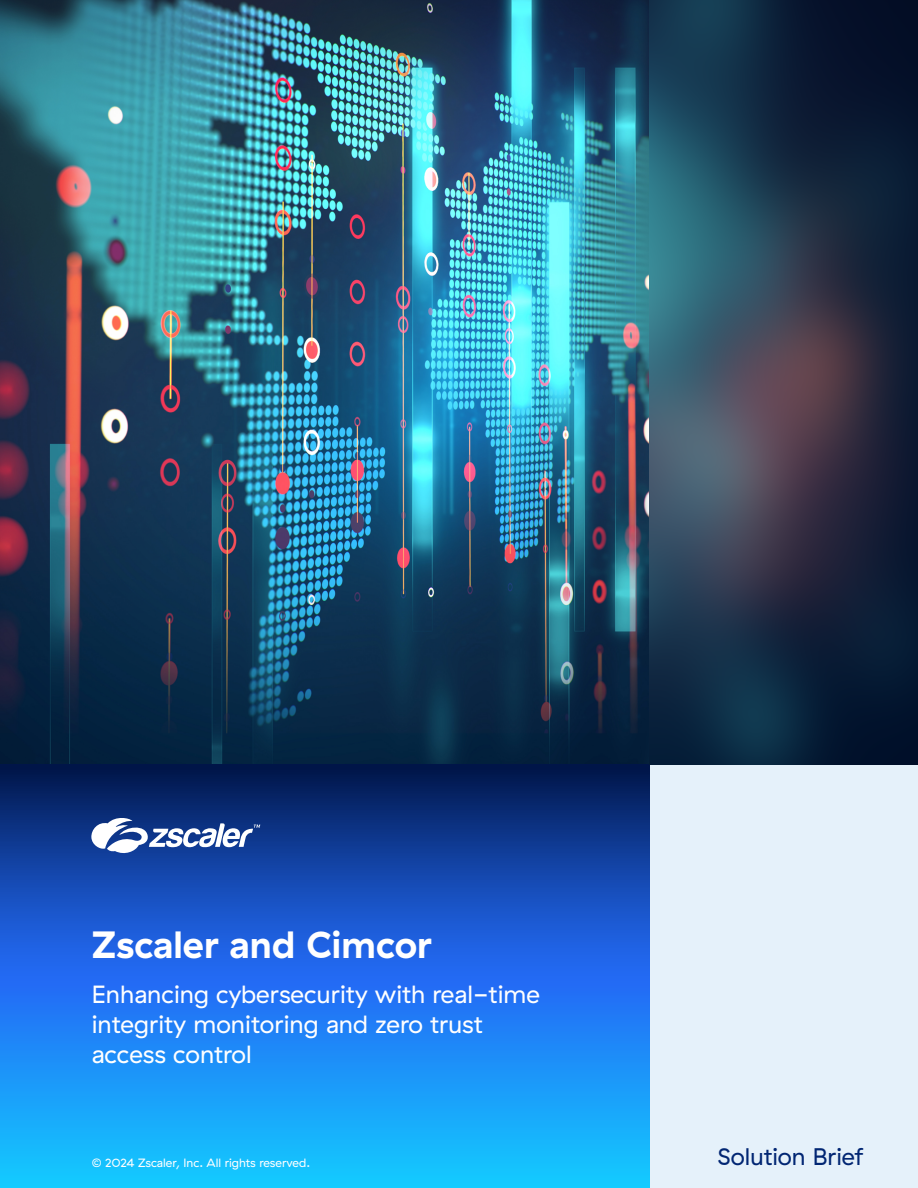
<style>
.page{position:relative;width:918px;height:1188px;background:#fff}
.page>*{position:absolute;margin:0;border:0;box-sizing:border-box;transform-origin:0 0}
.t1{font:700 37.95px "GT Haptik ZS";color:#fff}
.t2{font:24.9px/29.8px "GT Haptik ZS";color:#fff}
.t3{font:24px "GT Haptik ZS";color:#012673}
.t4{font:12px "GT Haptik ZS";color:#fff}
</style>
<div class="page">
<img style="left:0;top:0;width:650px;height:765px">
<svg style="left:0;top:765px;width:650px;height:423px;background:#176fd1"></svg>
<div style="left:650px;top:765px;width:268px;height:423px;background:#e5f1fa"></div>
<img style="left:650px;top:0;width:268px;height:765px">
<svg style="left:91px;top:815px;width:169px;height:41px"></svg>
<h1 class="t1" style="left:92px;top:922px;width:341px">Zscaler and Cimcor</h1>
<p class="t2" style="left:92px;top:980px;width:450px">Enhancing cybersecurity with real-time integrity monitoring and zero trust access control</p>
<p class="t4" style="left:92px;top:1156px;width:220px">© 2024 Zscaler, Inc. All rights reserved.</p>
<p class="t3" style="left:718px;top:1143px;width:147px">Solution Brief</p>
</div>
